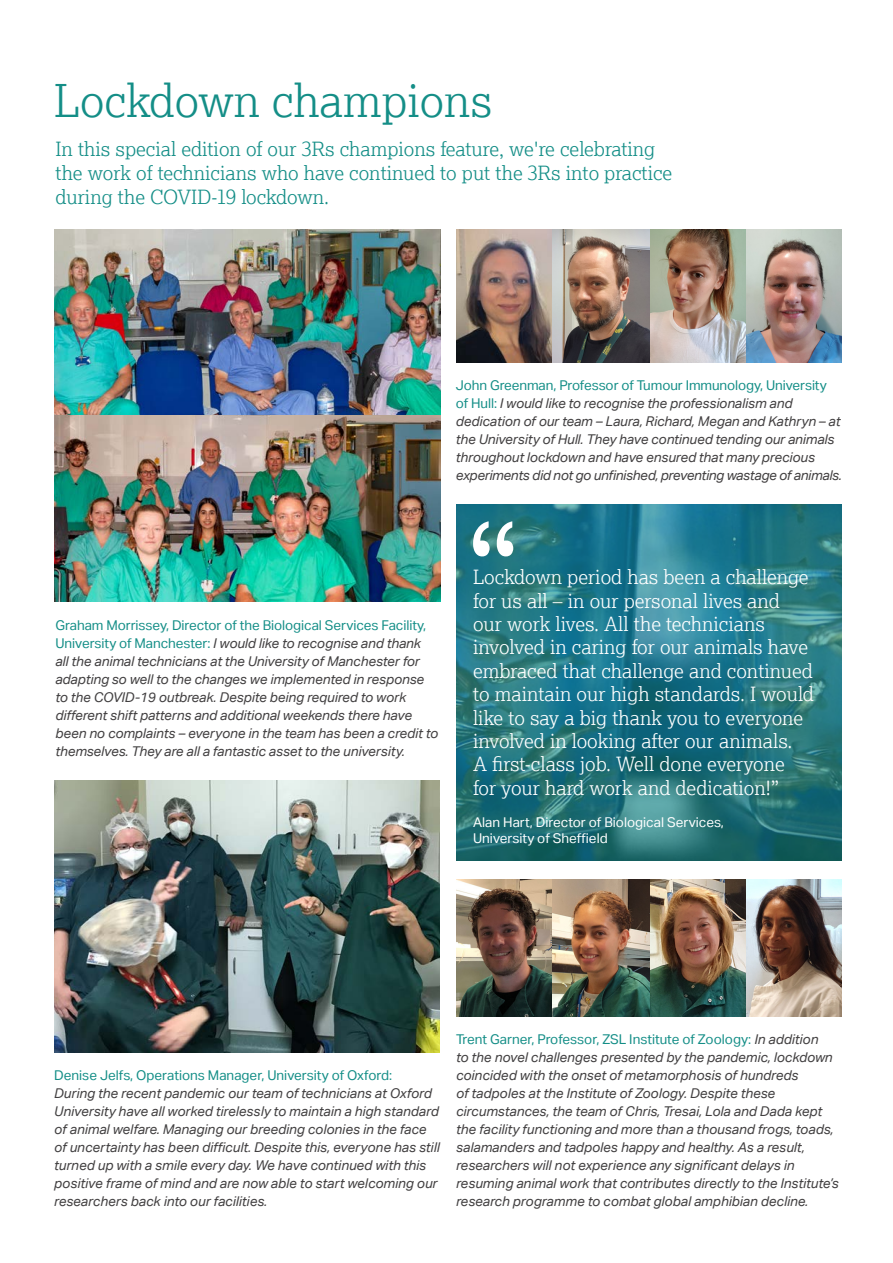
<style>
.page{position:relative;width:893px;height:1263px;background:#fff}
.page>*{position:absolute;margin:0;border:0;box-sizing:border-box;transform-origin:0 0}
.Larger_Heading_style{font:300 45px "NC3 Rs Lexia";color:#148e87}
.Quotes{font:300 19.5px/23.4px "NC3 Rs Lexia";color:#fff}
.introcopy_style_A{font:300 19.5px/24px "NC3 Rs Lexia";color:#148e87}
.subhead_white_box{font:italic 13.5px/18px "Aktiv Grotesk";letter-spacing:-.005em;color:#424041}
.Quotes-2{font:13.5px/16.2px "Aktiv Grotesk";color:#fff}
.s1{font-style:normal;color:#148e87}
</style>
<div class="page">
<img style="left:54px;top:230px;width:386px;height:372px">
<img style="left:456px;top:230px;width:386px;height:132px">
<img style="left:54px;top:780px;width:386px;height:272px">
<img style="left:456px;top:879px;width:386px;height:137px">
<svg style="left:456px;top:504px;width:386px;height:356px;background:#237683"></svg>
<svg style="left:473px;top:521px;width:40px;height:35px"></svg>
<p class="Larger_Heading_style" style="left:54px;top:72px;width:440px">Lockdown champions</p>
<p class="introcopy_style_A" style="left:55px;top:136px;width:618px">In this special edition of our 3Rs champions feature, we're celebrating the work of technicians who have continued to put the 3Rs into practice during the COVID-19 lockdown.</p>
<p class="subhead_white_box" style="left:456px;top:376px;width:387px"><span class="s1">John Greenman, Professor of Tumour Immunology, University of Hull:</span> I would like to recognise the professionalism and dedication of our team – Laura, Richard, Megan and Kathryn – at the University of Hull. They have continued tending our animals throughout lockdown and have ensured that many precious experiments did not go unfinished, preventing wastage of animals.</p>
<p class="subhead_white_box" style="left:55px;top:616px;width:384px"><span class="s1">Graham Morrissey, Director of the Biological Services Facility, University of Manchester:</span> I would like to recognise and thank<br>all the animal technicians at the University of Manchester for adapting so well to the changes we implemented in response to the COVID-19 outbreak. Despite being required to work different shift patterns and additional weekends there have been no complaints – everyone in the team has been a credit to themselves. They are all a fantastic asset to the university.</p>
<p class="Quotes" style="left:473px;top:565px;width:342px">Lockdown period has been a challenge for us all – in our personal lives and<br>our work lives. All the technicians involved in caring for our animals have embraced that challenge and continued to maintain our high standards. I would like to say a big thank you to everyone involved in looking after our animals.<br>A first-class job. Well done everyone<br>for your hard work and dedication!”</p>
<p class="Quotes-2" style="left:473px;top:814px;width:252px">Alan Hart, Director of Biological Services,<br>University of Sheffield</p>
<p class="subhead_white_box" style="left:54px;top:1066px;width:387px"><span class="s1">Denise Jelfs, Operations Manager, University of Oxford:<br></span>During the recent pandemic our team of technicians at Oxford University have all worked tirelessly to maintain a high standard of animal welfare. Managing our breeding colonies in the face of uncertainty has been difficult. Despite this, everyone has still turned up with a smile every day. We have continued with this positive frame of mind and are now able to start welcoming our researchers back into our facilities.</p>
<p class="subhead_white_box" style="left:456px;top:1030px;width:384px"><span class="s1">Trent Garner, Professor, ZSL Institute of Zoology:</span> In addition<br>to the novel challenges presented by the pandemic, lockdown coincided with the onset of metamorphosis of hundreds<br>of tadpoles at the Institute of Zoology. Despite these circumstances, the team of Chris, Tresai, Lola and Dada kept the facility functioning and more than a thousand frogs, toads, salamanders and tadpoles happy and healthy. As a result, researchers will not experience any significant delays in resuming animal work that contributes directly to the Institute’s research programme to combat global amphibian decline.</p>
</div>
